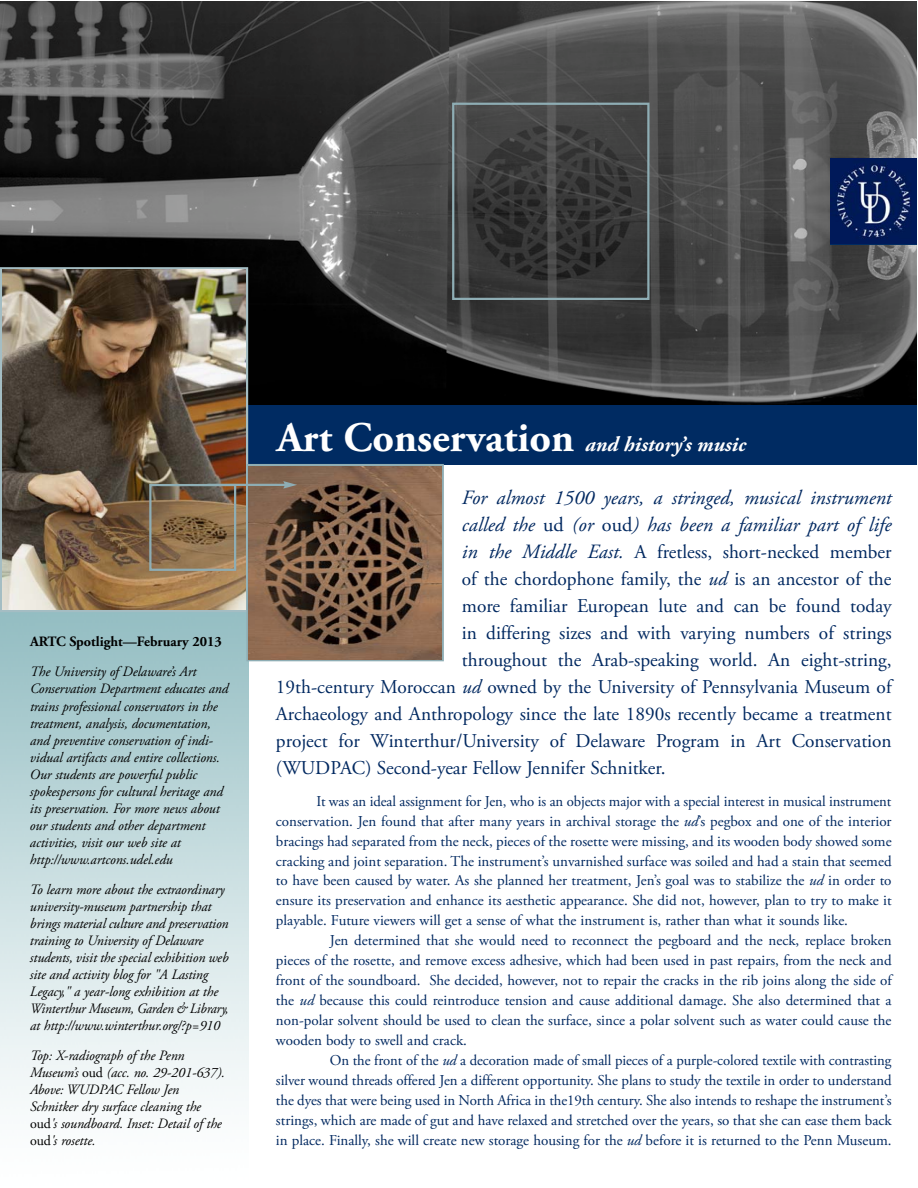
<style>
.page{position:relative;width:918px;height:1188px;background:#fff}
.page>*{position:absolute;margin:0;border:0;box-sizing:border-box;transform-origin:0 0}
.t1{font:italic 700 21px "Adobe Garamond Pro";color:#fff}
.t2{font:italic 20.25px/27px "Adobe Garamond Pro";color:#002860}
.t3{font:19.5px "Adobe Garamond Pro";color:#002860}
.t4{font:15px/20px "Adobe Garamond Pro";color:#002860;text-align:justify}
.t5{font:italic 14.25px/17.1px "Adobe Garamond Pro";letter-spacing:-.005em;color:#000}
.t6{font:700 14.25px "Adobe Garamond Pro";color:#000}
.s1{font-style:normal}
.s2{font-style:normal;font-size:42px}
.s3{font-style:italic;font-size:20.25px}
.s4{font-style:italic}
</style>
<div class="page">
<img style="left:0;top:1px;width:917px;height:404px">
<div style="left:238px;top:405px;width:679px;height:59px;background:#002b62"></div>
<img style="left:830px;top:158px;width:86px;height:86px">
<div style="left:0;top:267px;width:248px;height:345px;border:2px solid #a4bdc3"></div>
<img style="left:2px;top:269px;width:244px;height:341px">
<div style="left:246px;top:464px;width:198px;height:197px;border:2px solid #8eadb4"></div>
<img style="left:249px;top:466px;width:193px;height:193px">
<div style="left:149px;top:484px;width:87px;height:87px;border:2px solid #8eadb4"></div>
<svg style="left:207px;top:481px;width:90px;height:8px"></svg>
<div style="left:452px;top:103px;width:198px;height:197px;border:2px solid #8eadb4"></div>
<p class="t6" style="left:30px;top:635px;width:193px">ARTC Spotlight—February 2013</p>
<p class="t5" style="left:30px;top:665px;width:200px">The University of Delaware’s Art Conservation Department educates and trains professional conservators in the treatment, analysis, documentation, and preventive conservation of indi&shy;vidual artifacts and entire collections.<br>Our students are powerful public spokespersons for cultural heritage and its preservation. For more news about our students and other department activities, visit our web site at http://www.artcons.udel.edu</p>
<p class="t5" style="left:30px;top:882px;width:200px">To learn more about the extraordinary university-museum partnership that brings material culture and preservation training to University of Delaware students, visit the special exhibition web site and activity blog for "A Lasting Legacy," a year-long exhibition at the Winterthur Museum, Garden &amp; Library, at http://www.winterthur.org/?p=910</p>
<p class="t5" style="left:30px;top:1048px;width:197px">Top: X-radiograph of the Penn<br>Museum’s <span class="s1">oud</span> (acc. no. 29-201-637).<br>Above: WUDPAC Fellow Jen<br>Schnitker dry surface cleaning the <span class="s1">oud</span>'s soundboard. Inset: Detail of the <span class="s1">oud</span>'s rosette.</p>
<h1 class="t1" style="left:277px;top:436px;width:471px"><span class="s2">Art Conservation</span> and history’s music</h1>
<h2 class="t2" style="left:462px;top:486px;width:431px">For almost 1500 years, a stringed, musical instrument called the <span class="s1">ud</span> (or <span class="s1">oud</span>) has been a familiar part of life</h2>
<h3 class="t3" style="left:462px;top:544px;width:431px"><span class="s3">in the Middle East.</span> A fretless, short-necked member</h3>
<h3 class="t3" style="left:462px;top:571px;width:431px">of the chordophone family, the <span class="s4">ud</span> is an ancestor of the</h3>
<h3 class="t3" style="left:462px;top:598px;width:431px">more familiar European lute and can be found today</h3>
<h3 class="t3" style="left:462px;top:625px;width:431px">in differing sizes and with varying numbers of strings</h3>
<h3 class="t3" style="left:462px;top:652px;width:431px">throughout the Arab-speaking world. An eight-string,</h3>
<h3 class="t3" style="left:276px;top:679px;width:617px">19th-century Moroccan <span class="s4">ud</span> owned by the University of Pennsylvania Museum of</h3>
<h3 class="t3" style="left:276px;top:706px;width:617px">Archaeology and Anthropology since the late 1890s recently became a treatment</h3>
<h3 class="t3" style="left:276px;top:733px;width:617px">project for Winterthur/University of Delaware Program in Art Conservation</h3>
<h3 class="t3" style="left:276px;top:760px;width:391px">(WUDPAC) Second-year Fellow Jennifer Schnitker.</h3>
<p class="t4" style="left:276px;top:792px;width:617px;text-indent:41px">It was an ideal assignment for Jen, who is an objects major with a special interest in musical instrument conservation. Jen found that after many years in archival storage the <span class="s4">ud</span>’s pegbox and one of the interior bracings had separated from the neck, pieces of the rosette were missing, and its wooden body showed some cracking and joint separation. The instrument’s unvarnished surface was soiled and had a stain that seemed to have been caused by water. As she planned her treatment, Jen’s goal was to stabilize the <span class="s4">ud</span> in order to ensure its preservation and enhance its aesthetic appearance. She did not, however, plan to try to make it playable. Future viewers will get a sense of what the instrument is, rather than what it sounds like.</p>
<p class="t4" style="left:276px;top:932px;width:617px;text-indent:54px">Jen determined that she would need to reconnect the pegboard and the neck, replace broken pieces of the rosette, and remove excess adhesive, which had been used in past repairs, from the neck and front of the soundboard. She decided, however, not to repair the cracks in the rib joins along the side of the <span class="s4">ud</span> because this could reintroduce tension and cause additional damage. She also determined that a non-polar solvent should be used to clean the surface, since a polar solvent such as water could cause the wooden body to swell and crack.</p>
<p class="t4" style="left:276px;top:1052px;width:617px;text-indent:54px">On the front of the <span class="s4">ud</span> a decoration made of small pieces of a purple-colored textile with contrasting silver wound threads offered Jen a different opportunity. She plans to study the textile in order to understand the dyes that were being used in North Africa in the19th century. She also intends to reshape the instrument’s strings, which are made of gut and have relaxed and stretched over the years, so that she can ease them back in place. Finally, she will create new storage housing for the <span class="s4">ud</span> before it is returned to the Penn Museum.</p>
</div>
